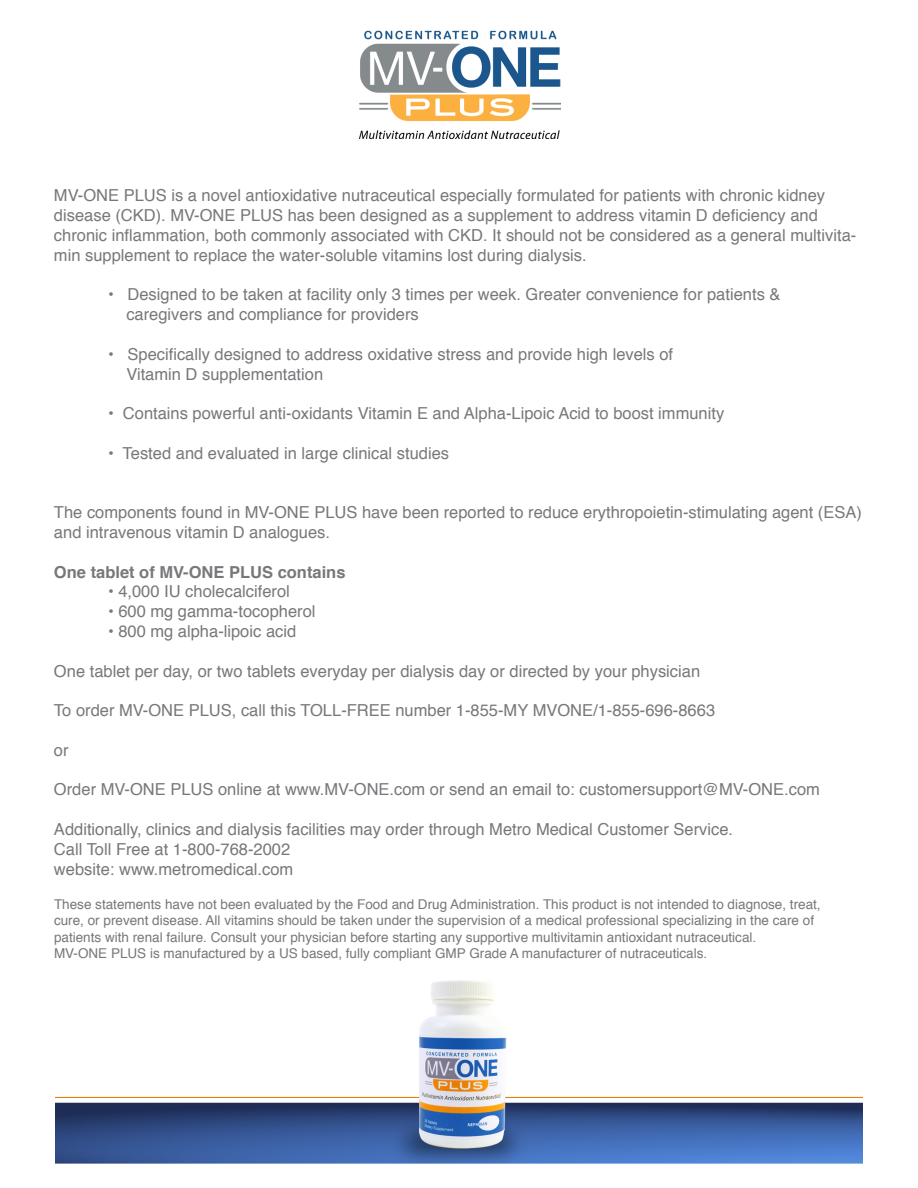
<style>
.page{position:relative;width:918px;height:1188px;background:#fff}
.page>*{position:absolute;margin:0;border:0;box-sizing:border-box;transform-origin:0 0}
.t1{font:16.5px/19.8px "Helvetica";color:#76787b}
.t2{font:700 16.5px "Helvetica";color:#76787b}
.t3{font:13.5px "Helvetica";color:#76787b}
</style>
<div class="page">
<img style="left:56px;top:980px;width:807px;height:183px">
<img style="left:359px;top:30px;width:201px;height:109px">
<p class="t1" style="left:54px;top:186px;width:773px">MV-ONE PLUS is a novel antioxidative nutraceutical especially formulated for patients with chronic kidney</p>
<p class="t1" style="left:54px;top:206px;width:804px">disease (CKD). MV-ONE PLUS has been designed as a supplement to address vitamin D deficiency and chronic inflammation, both commonly associated with CKD. It should not be considered as a general multivita&shy;min supplement to replace the water-soluble vitamins lost during dialysis.</p>
<p class="t1" style="left:126px;top:285px;width:656px;text-indent:-18px">• Designed to be taken at facility only 3 times per week. Greater convenience for patients &amp; caregivers and compliance for providers</p>
<p class="t1" style="left:108px;top:345px;width:567px">• Specifically designed to address oxidative stress and provide high levels of</p>
<p class="t1" style="left:126px;top:364px;width:198px">Vitamin D supplementation</p>
<p class="t1" style="left:108px;top:404px;width:618px">• Contains powerful anti-oxidants Vitamin E and Alpha-Lipoic Acid to boost immunity</p>
<p class="t1" style="left:108px;top:444px;width:343px">• Tested and evaluated in large clinical studies</p>
<p class="t1" style="left:54px;top:503px;width:809px">The components found in MV-ONE PLUS have been reported to reduce erythropoietin-stimulating agent (ESA) and intravenous vitamin D analogues.</p>
<p class="t2" style="left:54px;top:558px;width:293px">One tablet of MV-ONE PLUS contains</p>
<p class="t1" style="left:108px;top:582px;width:183px">• 4,000 IU cholecalciferol</p>
<p class="t1" style="left:108px;top:602px;width:209px">• 600 mg gamma-tocopherol</p>
<p class="t1" style="left:108px;top:622px;width:190px">• 800 mg alpha-lipoic acid</p>
<p class="t1" style="left:54px;top:661px;width:648px">One tablet per day, or two tablets everyday per dialysis day or directed by your physician</p>
<p class="t1" style="left:54px;top:701px;width:663px">To order MV-ONE PLUS, call this TOLL-FREE number 1-855-MY MVONE/1-855-696-8663</p>
<p class="t1" style="left:54px;top:741px;width:16px">or</p>
<p class="t1" style="left:54px;top:780px;width:767px">Order MV-ONE PLUS online at www.MV-ONE.com or send an email to: customersupport@MV-ONE.com</p>
<p class="t1" style="left:54px;top:820px;width:681px">Additionally, clinics and dialysis facilities may order through Metro Medical Customer Service.</p>
<p class="t1" style="left:54px;top:840px;width:238px">Call Toll Free at 1-800-768-2002</p>
<p class="t1" style="left:54px;top:859px;width:241px">website: www.metromedical.com</p>
<p class="t3" style="left:54px;top:894px;width:768px">These statements have not been evaluated by the Food and Drug Administration. This product is not intended to diagnose, treat,</p>
<p class="t3" style="left:54px;top:910px;width:762px">cure, or prevent disease. All vitamins should be taken under the supervision of a medical professional specializing in the care of</p>
<p class="t3" style="left:54px;top:926px;width:704px">patients with renal failure. Consult your physician before starting any supportive multivitamin antioxidant nutraceutical.</p>
<p class="t3" style="left:54px;top:943px;width:655px">MV-ONE PLUS is manufactured by a US based, fully compliant GMP Grade A manufacturer of nutraceuticals.</p>
</div>
